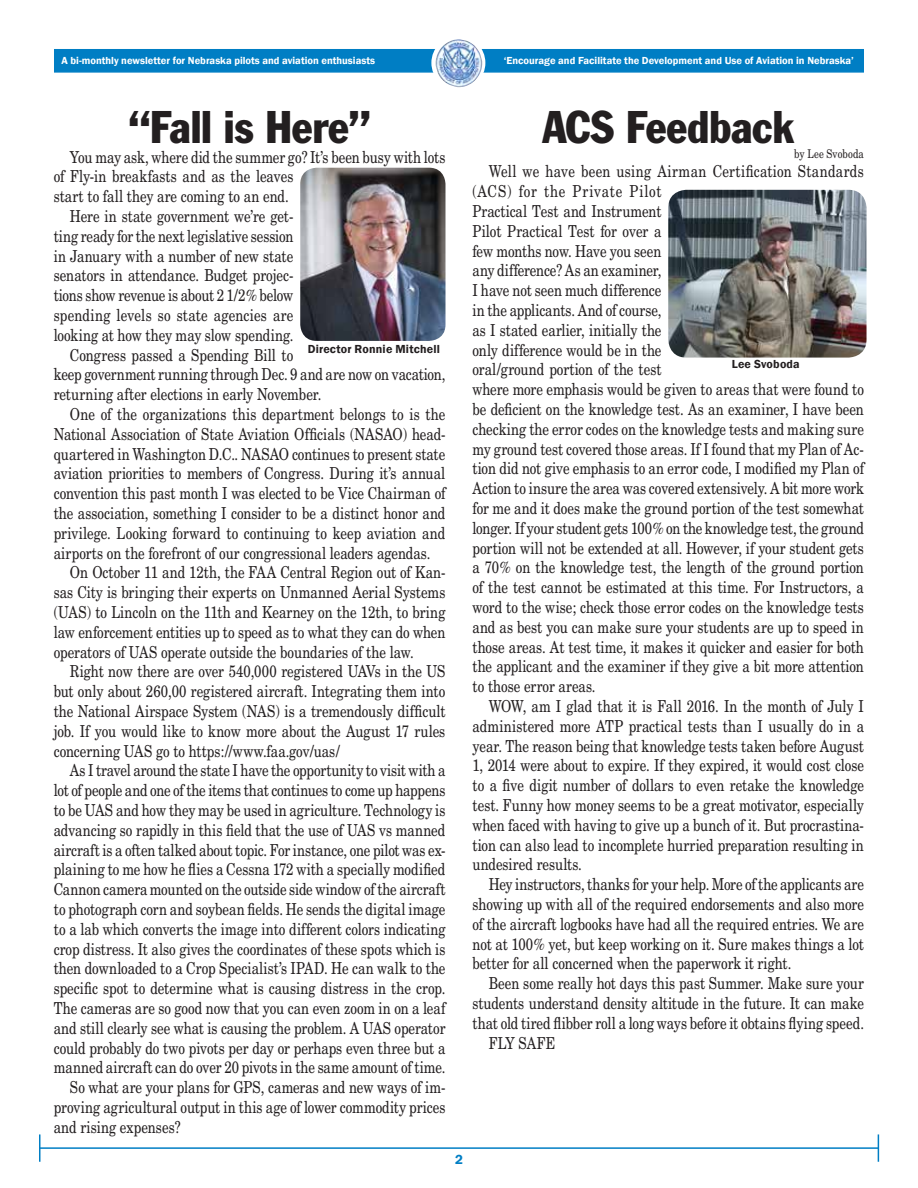
<style>
.page{position:relative;width:918px;height:1188px;background:#fff}
.page>*{position:absolute;margin:0;border:0;box-sizing:border-box;transform-origin:0 0}
.t1{font:condensed 45px "Franklin Gothic";letter-spacing:-.01em;color:#231f20}
.t2{font:16.5px/19.8px "New Century Schlbk";color:#231f20;text-align:justify;scale:.8 1}
.t3{font:16.5px "New Century Schlbk";letter-spacing:-.02em;color:#231f20;scale:.8 1}
.t4{font:600 13.5px "Franklin Gothic";color:#007ec4}
.t5{font:600 12px "Franklin Gothic";letter-spacing:.015em;color:#231f20}
.t6{font:12px "New Century Schlbk";letter-spacing:.015em;color:#231f20;scale:.8 1}
.t7{font:600 10.5px "Franklin Gothic";color:#fff}
</style>
<div class="page">
<div style="left:54px;top:49px;width:810px;height:24px;background:#007ec4;border:2px solid #007ec4"></div>
<svg style="left:432px;top:37px;width:53px;height:52px"></svg>
<div style="left:431px;top:36px;width:54px;height:54px;border:2px solid #fff;border-radius:50%"></div>
<img style="left:436px;top:39px;width:45px;height:48px">
<hr style="left:39px;top:1147px;width:839px;height:2px;background:#007ec4">
<svg style="left:39px;top:1134px;width:1px;height:28px"></svg>
<svg style="left:878px;top:1134px;width:1px;height:28px"></svg>
<img style="left:668px;top:190px;width:199px;height:168px">
<img style="left:300px;top:168px;width:146px;height:173px">
<p class="t7" style="left:62px;top:54px;width:315px">A bi-monthly newsletter for Nebraska pilots and aviation enthusiasts</p>
<p class="t7" style="left:504px;top:54px;width:352px">‘Encourage and Facilitate the Development and Use of Aviation in Nebraska’</p>
<h1 class="t1" style="left:128px;top:99px;width:245px">“Fall is Here”</h1>
<p class="t2" style="left:70px;top:147px;width:471px">You may ask, where did the summer go? It’s been busy with lots</p>
<p class="t2" style="left:54px;top:167px;width:301px">of Fly-in breakfasts and as the leaves</p>
<p class="t2" style="left:54px;top:186px;width:295px">start to fall they are coming to an end.</p>
<p class="t2" style="left:70px;top:206px;width:281px">Here in state government we’re get-</p>
<p class="t2" style="left:54px;top:226px;width:301px">ting ready for the next legislative session</p>
<p class="t2" style="left:54px;top:246px;width:301px">in January with a number of new state</p>
<p class="t2" style="left:54px;top:266px;width:301px">senators in attendance. Budget projec-</p>
<p class="t3" style="left:54px;top:285px;width:301px">tions show revenue is about 2 1/2% below</p>
<p class="t2" style="left:54px;top:305px;width:301px">spending levels so state agencies are</p>
<p class="t2" style="left:54px;top:325px;width:301px">looking at how they may slow spending.</p>
<p class="t2" style="left:70px;top:345px;width:281px">Congress passed a Spending Bill to</p>
<p class="t2" style="left:54px;top:365px;width:491px">keep government running through Dec. 9 and are now on vacation,</p>
<p class="t2" style="left:54px;top:384px;width:336px">returning after elections in early November.</p>
<p class="t2" style="left:70px;top:404px;width:471px">One of the organizations this department belongs to is the</p>
<p class="t2" style="left:54px;top:424px;width:491px">National Association of State Aviation Officials (NASAO) head-</p>
<p class="t2" style="left:54px;top:444px;width:491px">quartered in Washington D.C.. NASAO continues to present state</p>
<p class="t2" style="left:54px;top:464px;width:491px">aviation priorities to members of Congress. During it’s annual</p>
<p class="t2" style="left:54px;top:483px;width:491px">convention this past month I was elected to be Vice Chairman of</p>
<p class="t2" style="left:54px;top:503px;width:491px">the association, something I consider to be a distinct honor and</p>
<p class="t2" style="left:54px;top:523px;width:491px">privilege. Looking forward to continuing to keep aviation and</p>
<p class="t2" style="left:54px;top:543px;width:473px">airports on the forefront of our congressional leaders agendas.</p>
<p class="t2" style="left:70px;top:563px;width:471px">On October 11 and 12th, the FAA Central Region out of Kan-</p>
<p class="t2" style="left:54px;top:582px;width:491px">sas City is bringing their experts on Unmanned Aerial Systems</p>
<p class="t2" style="left:54px;top:602px;width:491px">(UAS) to Lincoln on the 11th and Kearney on the 12th, to bring</p>
<p class="t2" style="left:54px;top:622px;width:491px">law enforcement entities up to speed as to what they can do when</p>
<p class="t2" style="left:54px;top:642px;width:451px">operators of UAS operate outside the boundaries of the law.</p>
<p class="t2" style="left:70px;top:662px;width:471px">Right now there are over 540,000 registered UAVs in the US</p>
<p class="t2" style="left:54px;top:681px;width:491px">but only about 260,00 registered aircraft. Integrating them into</p>
<p class="t2" style="left:54px;top:701px;width:491px">the National Airspace System (NAS) is a tremendously difficult</p>
<p class="t2" style="left:54px;top:721px;width:491px">job. If you would like to know more about the August 17 rules</p>
<p class="t2" style="left:54px;top:741px;width:359px">concerning UAS go to https://www.faa.gov/uas/</p>
<p class="t2" style="left:70px;top:761px;width:471px">As I travel around the state I have the opportunity to visit with a</p>
<p class="t3" style="left:54px;top:780px;width:491px">lot of people and one of the items that continues to come up happens</p>
<p class="t2" style="left:54px;top:800px;width:491px">to be UAS and how they may be used in agriculture. Technology is</p>
<p class="t2" style="left:54px;top:820px;width:491px">advancing so rapidly in this field that the use of UAS vs manned</p>
<p class="t2" style="left:54px;top:840px;width:491px">aircraft is a often talked about topic. For instance, one pilot was ex-</p>
<p class="t2" style="left:54px;top:860px;width:491px">plaining to me how he flies a Cessna 172 with a specially modified</p>
<p class="t2" style="left:54px;top:879px;width:491px">Cannon camera mounted on the outside side window of the aircraft</p>
<p class="t2" style="left:54px;top:899px;width:491px">to photograph corn and soybean fields. He sends the digital image</p>
<p class="t2" style="left:54px;top:919px;width:491px">to a lab which converts the image into different colors indicating</p>
<p class="t2" style="left:54px;top:939px;width:491px">crop distress. It also gives the coordinates of these spots which is</p>
<p class="t2" style="left:54px;top:959px;width:491px">then downloaded to a Crop Specialist’s IPAD. He can walk to the</p>
<p class="t2" style="left:54px;top:978px;width:491px">specific spot to determine what is causing distress in the crop.</p>
<p class="t2" style="left:54px;top:998px;width:491px">The cameras are so good now that you can even zoom in on a leaf</p>
<p class="t2" style="left:54px;top:1018px;width:491px">and still clearly see what is causing the problem. A UAS operator</p>
<p class="t2" style="left:54px;top:1038px;width:491px">could probably do two pivots per day or perhaps even three but a</p>
<p class="t2" style="left:54px;top:1058px;width:491px">manned aircraft can do over 20 pivots in the same amount of time.</p>
<p class="t2" style="left:70px;top:1077px;width:471px">So what are your plans for GPS, cameras and new ways of im-</p>
<p class="t2" style="left:54px;top:1097px;width:491px">proving agricultural output in this age of lower commodity prices</p>
<p class="t2" style="left:54px;top:1117px;width:160px">and rising expenses?</p>
<p class="t5" style="left:308px;top:341px;width:134px">Director Ronnie Mitchell</p>
<p class="t4" style="left:455px;top:1151px;width:9px">2</p>
<h1 class="t1" style="left:542px;top:100px;width:253px">ACS Feedback</h1>
<p class="t6" style="left:794px;top:146px;width:89px">by Lee Svoboda</p>
<p class="t2" style="left:472px;top:162px;width:491px;text-align:left;text-indent:16px">Well we have been using Airman Certification Standards (ACS) for the Private Pilot<br>Practical Test and Instrument<br>Pilot Practical Test for over a<br>few months now. Have you seen<br>any difference? As an examiner,<br>I have not seen much difference<br>in the applicants. And of course,<br>as I stated earlier, initially the<br>only difference would be in the<br>oral/ground portion of the test<br>where more emphasis would be given to areas that were found to be deficient on the knowledge test. As an examiner, I have been checking the error codes on the knowledge tests and making sure my ground test covered those areas. If I found that my Plan of Ac&shy;tion did not give emphasis to an error code, I modified my Plan of Action to insure the area was covered extensively. A bit more work for me and it does make the ground portion of the test somewhat longer. If your student gets 100% on the knowledge test, the ground portion will not be extended at all. However, if your student gets a 70% on the knowledge test, the length of the ground portion of the test cannot be estimated at this time. For Instructors, a word to the wise; check those error codes on the knowledge tests and as best you can make sure your students are up to speed in those areas. At test time, it makes it quicker and easier for both the applicant and the examiner if they give a bit more attention to those error areas.</p>
<p class="t2" style="left:472px;top:696px;width:491px;text-indent:16px">WOW, am I glad that it is Fall 2016. In the month of July I administered more ATP practical tests than I usually do in a year. The reason being that knowledge tests taken before August 1, 2014 were about to expire. If they expired, it would cost close to a five digit number of dollars to even retake the knowledge test. Funny how money seems to be a great motivator, especially when faced with having to give up a bunch of it. But procrastina&shy;tion can also lead to incomplete hurried preparation resulting in undesired results.</p>
<p class="t2" style="left:472px;top:874px;width:491px;text-indent:16px">Hey instructors, thanks for your help. More of the applicants are showing up with all of the required endorsements and also more of the aircraft logbooks have had all the required entries. We are not at 100% yet, but keep working on it. Sure makes things a lot better for all concerned when the paperwork it right.</p>
<p class="t2" style="left:489px;top:973px;width:471px">Been some really hot days this past Summer. Make sure your</p>
<p class="t2" style="left:472px;top:993px;width:491px">students understand density altitude in the future. It can make</p>
<p class="t2" style="left:472px;top:1013px;width:491px">that old tired flibber roll a long ways before it obtains flying speed.</p>
<p class="t2" style="left:489px;top:1033px;width:85px">FLY SAFE</p>
<p class="t5" style="left:732px;top:357px;width:70px">Lee Svoboda</p>
</div>
